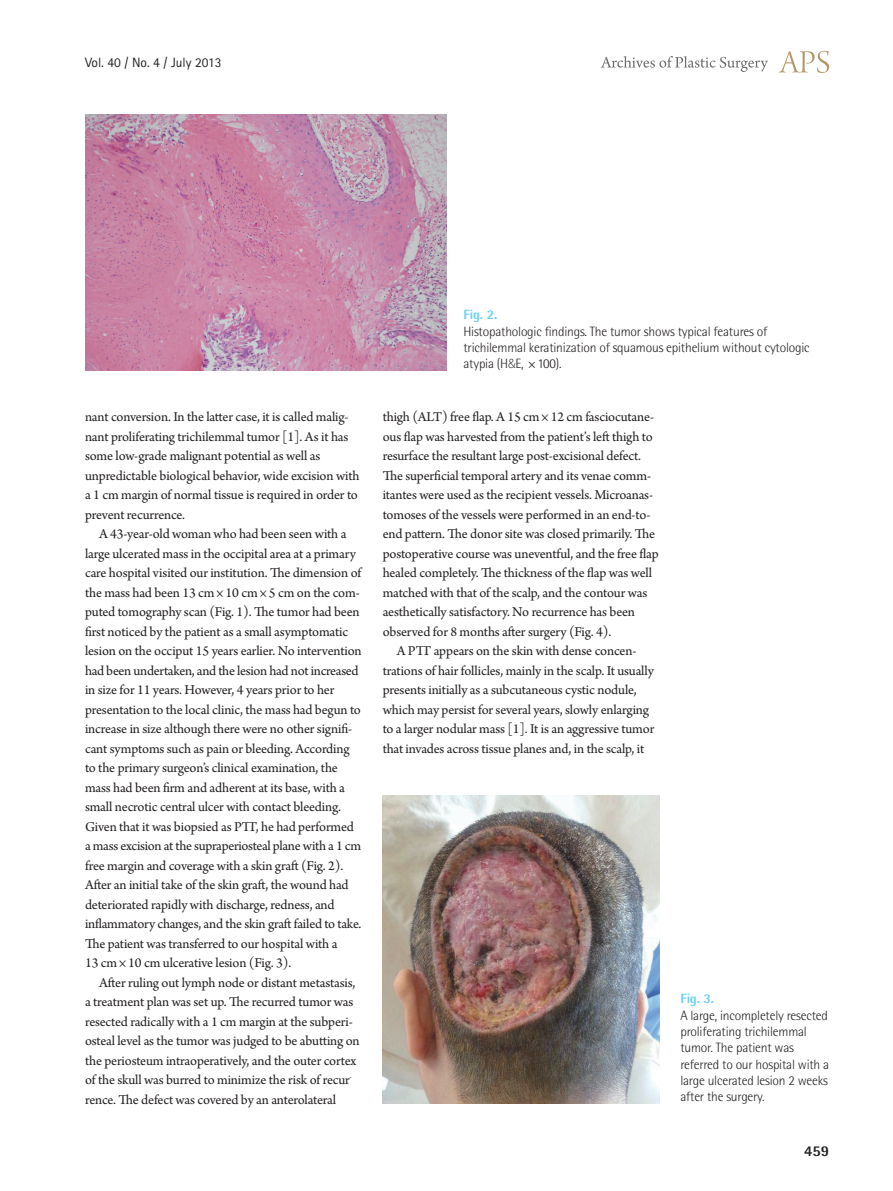
<style>
.page{position:relative;width:893px;height:1191px;background:#fff}
.page>*{position:absolute;margin:0;border:0;box-sizing:border-box;transform-origin:0 0}
.t1{font:800 15px "Rotis Semi Sans Std";color:#231f20}
.성형_본문_이미지{font:14.25px/19.5px "Arno Pro";letter-spacing:-.01em;color:#231f20}
.표_그림체{font:300 13.5px/16.2px "Rotis Semi Sans Std";letter-spacing:-.015em;color:#231f20}
.권_호_월{font:13.5px "Rotis Sans Serif Std";color:#231f20}
.s1{font-weight:800;color:#6bcff6}
.s2{font-family:"Myriad Pro"}
</style>
<div class="page">
<svg style="left:779px;top:51px;width:50px;height:22px"></svg>
<svg style="left:601px;top:56px;width:167px;height:16px"></svg>
<img style="left:85px;top:115px;width:361px;height:255px">
<img style="left:383px;top:795px;width:276px;height:308px">
<p class="권_호_월" style="left:85px;top:54px;width:138px">Vol. 40 / No. 4 / July 2013</p>
<p class="성형_본문_이미지" style="left:85px;top:408px;width:276px">nant conversion. In the latter case, it is called malig&shy;nant proliferating trichilemmal tumor [1]. As it has some low-grade malignant potential as well as unpredictable biological behavior, wide excision with a 1 cm margin of normal tissue is required in order to prevent recurrence.</p>
<p class="성형_본문_이미지" style="left:85px;top:525px;width:278px;text-indent:14px">A 43-year-old woman who had been seen with a large ulcerated mass in the occipital area at a primary care hospital visited our institution. The dimension of the mass had been 13 cm × 10 cm × 5 cm on the com&shy;puted tomography scan (Fig. 1). The tumor had been first noticed by the patient as a small asymptomatic lesion on the occiput 15 years earlier. No intervention had been undertaken, and the lesion had not increased in size for 11 years. However, 4 years prior to her presentation to the local clinic, the mass had begun to increase in size although there were no other signifi&shy;cant symptoms such as pain or bleeding. According to the primary surgeon’s clinical examination, the mass had been firm and adherent at its base, with a small necrotic central ulcer with contact bleeding.<br>Given that it was biopsied as PTT, he had performed a mass excision at the supraperiosteal plane with a 1 cm free margin and coverage with a skin graft (Fig. 2).<br>After an initial take of the skin graft, the wound had deteriorated rapidly with discharge, redness, and inflammatory changes, and the skin graft failed to take.<br>The patient was transferred to our hospital with a<br>13 cm × 10 cm ulcerative lesion (Fig. 3).</p>
<p class="성형_본문_이미지" style="left:85px;top:973px;width:276px;text-indent:14px">After ruling out lymph node or distant metastasis, a treatment plan was set up. The recurred tumor was resected radically with a 1 cm margin at the subperi&shy;osteal level as the tumor was judged to be abutting on the periosteum intraoperatively, and the outer cortex of the skull was burred to minimize the risk of recur&shy;rence. The defect was covered by an anterolateral</p>
<p class="표_그림체" style="left:463px;top:306px;width:348px"><span class="s1">Fig. 2.<br></span>Histopathologic findings. The tumor shows typical features of trichilemmal keratinization of squamous epithelium without cytologic atypia (H<span class="s2">&amp;</span>E, ×100).</p>
<p class="성형_본문_이미지" style="left:383px;top:408px;width:277px">thigh (ALT) free flap. A 15 cm × 12 cm fasciocutane&shy;ous flap was harvested from the patient’s left thigh to resurface the resultant large post-excisional defect.<br>The superficial temporal artery and its venae comm&shy;itantes were used as the recipient vessels. Microanas&shy;tomoses of the vessels were performed in an end-to&shy;end pattern. The donor site was closed primarily. The postoperative course was uneventful, and the free flap healed completely. The thickness of the flap was well matched with that of the scalp, and the contour was aesthetically satisfactory. No recurrence has been observed for 8 months after surgery (Fig. 4).</p>
<p class="성형_본문_이미지" style="left:383px;top:642px;width:273px;text-indent:14px">A PTT appears on the skin with dense concen&shy;trations of hair follicles, mainly in the scalp. It usually presents initially as a subcutaneous cystic nodule, which may persist for several years, slowly enlarging to a larger nodular mass [1]. It is an aggressive tumor that invades across tissue planes and, in the scalp, it</p>
<p class="표_그림체" style="left:680px;top:990px;width:150px"><span class="s1">Fig. 3.<br></span>A large, incompletely resected proliferating trichilemmal tumor. The patient was referred to our hospital with a large ulcerated lesion 2 weeks after the surgery.</p>
<p class="t1" style="left:804px;top:1141px;width:27px">459</p>
</div>
